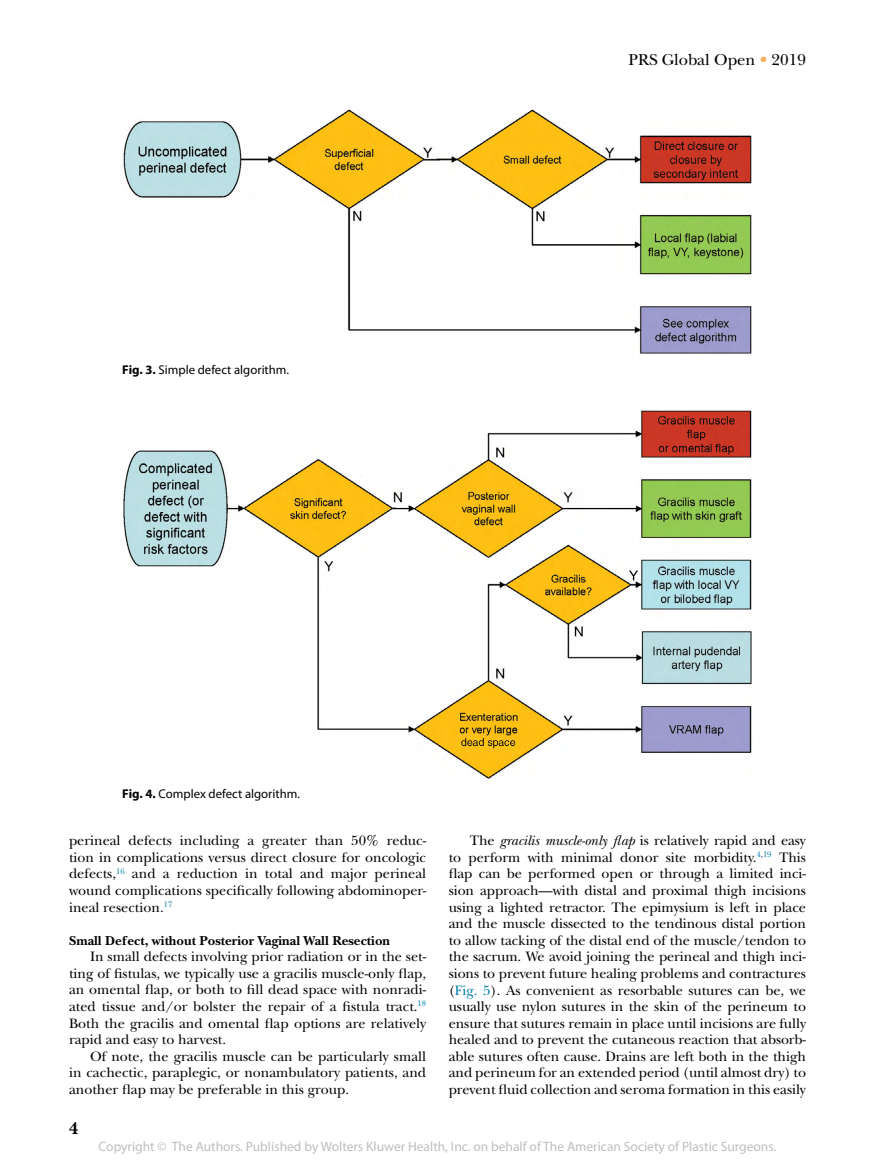
<style>
.page{position:relative;width:878px;height:1175px;background:#fff}
.page>*{position:absolute;margin:0;border:0;box-sizing:border-box;transform-origin:0 0}
.t1{font:700 18px "New Baskerville Std";color:#000}
.t2{font:16.5px "New Baskerville Std";color:#000}
.t3{font:14.25px/16.5px "New Baskerville Std";color:#000;text-align:justify}
.t4{font:13.5px "Myriad Pro";color:#bcbec0}
.t5{font:700 13.5px "New Baskerville Std";color:#000}
.t6{font:12.75px "Myriad Pro";color:#000}
.s1{font-weight:700}
.s2{color:#fbb161}
.s3{font-style:italic}
.s4{color:#017eac}
</style>
<div class="page">
<img style="left:123px;top:410px;width:629px;height:369px">
<img style="left:123px;top:109px;width:629px;height:245px">
<p class="t6" style="left:122px;top:361px;width:168px"><span class="s1">Fig. 3.</span> Simple defect algorithm.</p>
<p class="t2" style="left:628px;top:50px;width:179px">PRS Global Open <span class="s2">•</span> 2019</p>
<p class="t6" style="left:122px;top:786px;width:179px"><span class="s1">Fig. 4.</span> Complex defect algorithm.</p>
<p class="t3" style="left:69px;top:832px;width:359px">perineal defects including a greater than 50% reduc&shy;tion in complications versus direct closure for oncologic defects,<sup>16</sup> and a reduction in total and major perineal wound complications specifically following abdominoper&shy;ineal resection.<sup>17</sup></p>
<p class="t5" style="left:69px;top:932px;width:322px">Small Defect, without Posterior Vaginal Wall Resection</p>
<p class="t3" style="left:69px;top:948px;width:359px;text-indent:21px">In small defects involving prior radiation or in the set&shy;ting of fistulas, we typically use a gracilis muscle-only flap, an omental flap, or both to fill dead space with nonradi&shy;ated tissue and/or bolster the repair of a fistula tract.<sup>18<br></sup>Both the gracilis and omental flap options are relatively rapid and easy to harvest.</p>
<p class="t3" style="left:69px;top:1048px;width:359px;text-indent:21px">Of note, the gracilis muscle can be particularly small in cachectic, paraplegic, or nonambulatory patients, and another flap may be preferable in this group.</p>
<p class="t1" style="left:69px;top:1118px;width:11px">4</p>
<p class="t3" style="left:448px;top:832px;width:359px;text-indent:21px">The <span class="s3">gracilis muscle-only flap</span> is relatively rapid and easy to perform with minimal donor site morbidity.<sup>4</sup><sup>,</sup><sup>19</sup> This flap can be performed open or through a limited inci&shy;sion approach—with distal and proximal thigh incisions using a lighted retractor. The epimysium is left in place and the muscle dissected to the tendinous distal portion to allow tacking of the distal end of the muscle/tendon to the sacrum. We avoid joining the perineal and thigh inci&shy;sions to prevent future healing problems and contractures (<span class="s4">Fig. 5</span>). As convenient as resorbable sutures can be, we usually use nylon sutures in the skin of the perineum to ensure that sutures remain in place until incisions are fully healed and to prevent the cutaneous reaction that absorb&shy;able sutures often cause. Drains are left both in the thigh and perineum for an extended period (until almost dry) to prevent fluid collection and seroma formation in this easily</p>
<p class="t4" style="left:99px;top:1138px;width:679px">Copyright © The Authors. Published by Wolters Kluwer Health, Inc. on behalf of The American Society of Plastic Surgeons.</p>
</div>
